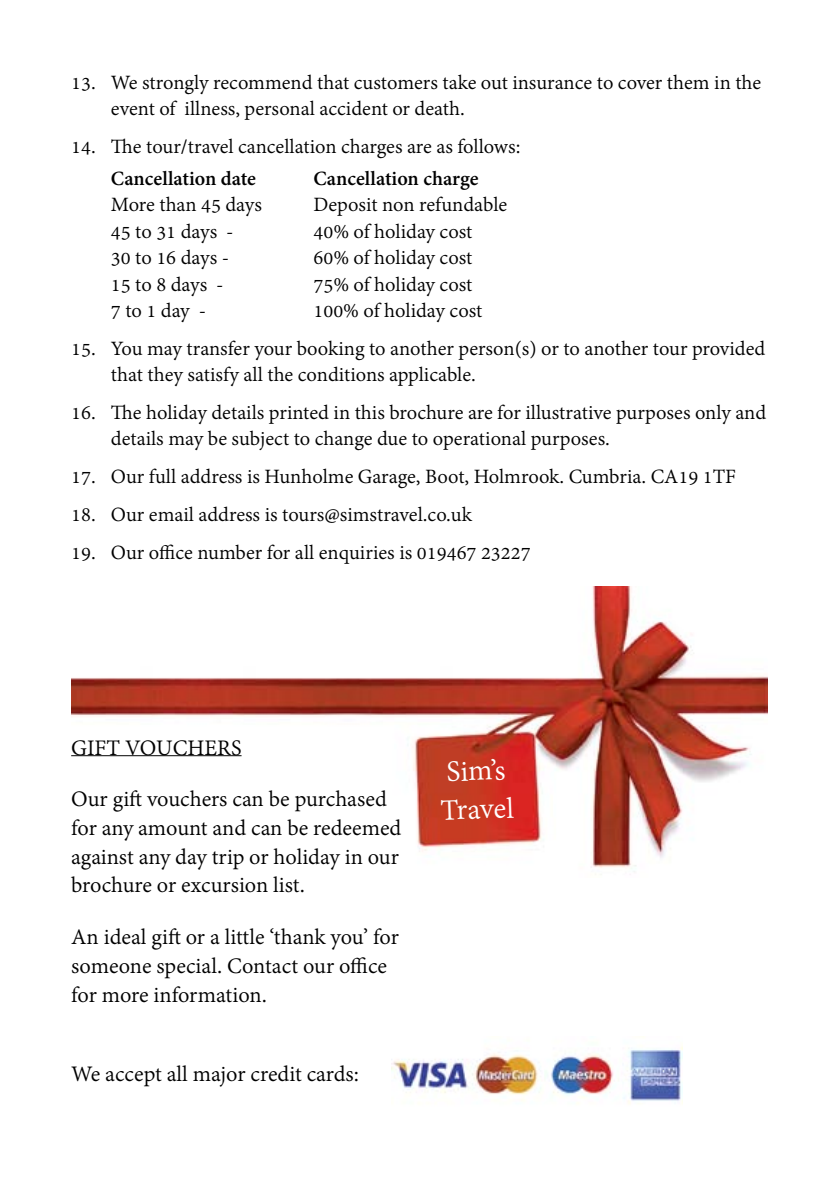
<style>
.page{position:relative;width:840px;height:1191px;background:#fff}
.page>*{position:absolute;margin:0;border:0;box-sizing:border-box;transform-origin:0 0}
.t1{font:32px/38.4px "Adobe Devanagari";color:#fff}
.t2{font:24px/28.8px "Adobe Devanagari";color:#000}
.t3{font:22px/26.4px "Adobe Devanagari";color:#000}
.t4{font:700 22px "Adobe Devanagari";color:#000}
</style>
<div class="page">
<img style="left:71px;top:587px;width:695px;height:288px">
<hr style="left:71px;top:755px;width:170px;height:1px;background:#000">
<img style="left:391px;top:1036px;width:290px;height:68px">
<p class="t3" style="left:111px;top:71px;width:651px;text-indent:-40px">13. We strongly recommend that customers take out insurance to cover them in the event of illness, personal accident or death.</p>
<p class="t3" style="left:71px;top:135px;width:450px">14. The tour/travel cancellation charges are as follows:</p>
<p class="t4" style="left:111px;top:166px;width:146px">Cancellation date</p>
<p class="t4" style="left:313px;top:166px;width:167px">Cancellation charge</p>
<p class="t3" style="left:111px;top:193px;width:152px">More than 45 days</p>
<p class="t3" style="left:313px;top:193px;width:195px">Deposit non refundable</p>
<p class="t3" style="left:111px;top:220px;width:124px">45 to 31 days -</p>
<p class="t3" style="left:313px;top:220px;width:160px">40% of holiday cost</p>
<p class="t3" style="left:111px;top:246px;width:120px">30 to 16 days -</p>
<p class="t3" style="left:313px;top:246px;width:160px">60% of holiday cost</p>
<p class="t3" style="left:111px;top:273px;width:114px">15 to 8 days -</p>
<p class="t3" style="left:313px;top:273px;width:160px">75% of holiday cost</p>
<p class="t3" style="left:111px;top:299px;width:97px">7 to 1 day -</p>
<p class="t3" style="left:313px;top:299px;width:170px">100% of holiday cost</p>
<p class="t3" style="left:111px;top:337px;width:655px;text-indent:-40px">15. You may transfer your booking to another person(s) or to another tour provided that they satisfy all the conditions applicable.</p>
<p class="t3" style="left:111px;top:401px;width:656px;text-indent:-40px">16. The holiday details printed in this brochure are for illustrative purposes only and details may be subject to change due to operational purposes.</p>
<p class="t3" style="left:71px;top:465px;width:666px">17. Our full address is Hunholme Garage, Boot, Holmrook. Cumbria. CA19 1TF</p>
<p class="t3" style="left:71px;top:503px;width:402px">18. Our email address is tours@simstravel.co.uk</p>
<p class="t3" style="left:71px;top:540px;width:460px">19. Our office number for all enquiries is 019467 23227</p>
<p class="t2" style="left:71px;top:723px;width:317px;line-height:51.4px">GIFT VOUCHERS<br>Our gift vouchers can be purchased</p>
<p class="t2" style="left:71px;top:815px;width:331px;text-align:justify">for any amount and can be redeemed against any day trip or holiday in our brochure or excursion list.</p>
<p class="t2" style="left:71px;top:924px;width:329px">An ideal gift or a little ‘thank you’ for someone special. Contact our office for more information.</p>
<p class="t2" style="left:71px;top:1062px;width:289px">We accept all major credit cards:</p>
<h1 class="t1" style="left:438px;top:755px;width:75px;rotate:-2deg">Sim’s<br>Travel</h1>
</div>
